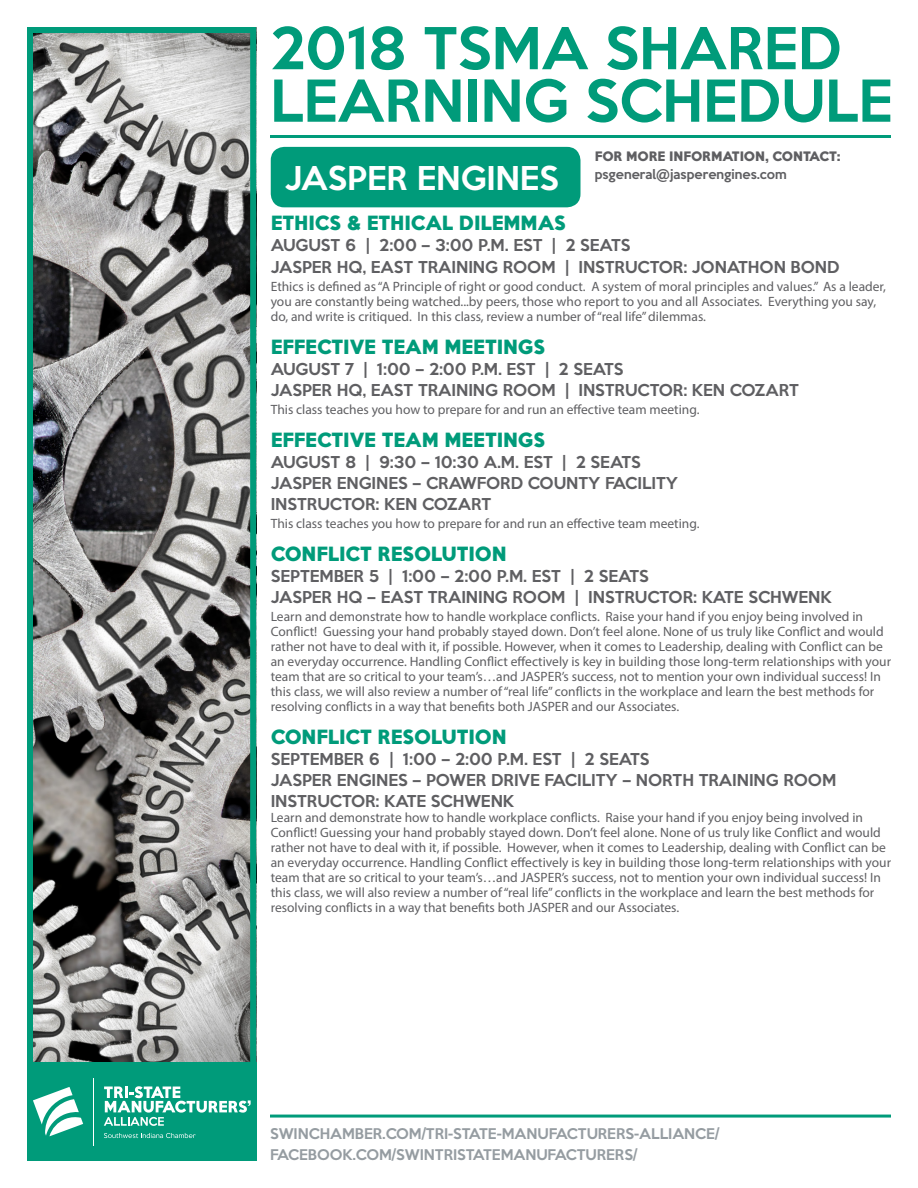
<style>
.page{position:relative;width:918px;height:1188px;background:#fff}
.page>*{position:absolute;margin:0;border:0;box-sizing:border-box;transform-origin:0 0}
.t1{font:500 52.8px/52.5px "Keep Calm";color:#009b7a}
.t2{font:500 30px "Keep Calm";color:#fff}
.t3{font:800 18px "Keep Calm";color:#009b7a}
.t4{font:500 15px/21px "Keep Calm";color:#5f5f62}
.t5{font:13.5px/15px "Myriad Pro";color:#5f5f62}
.t6{font:500 13.5px/21px "Keep Calm";color:#959ca1}
.t7{font:800 12px/18px "Keep Calm";color:#5f5f62}
.s1{font-weight:500}
</style>
<div class="page">
<img style="left:34px;top:34px;width:215px;height:1029px">
<div style="left:27px;top:27px;width:229px;height:1049px;border:6px solid #009b7a"></div>
<div style="left:27px;top:1063px;width:229px;height:98px;background:#009b7a"></div>
<hr style="left:93px;top:1079px;width:1px;height:67px;background:#fff">
<svg style="left:33px;top:1087px;width:50px;height:49px"></svg>
<svg style="left:104px;top:1086px;width:147px;height:40px"></svg>
<svg style="left:104px;top:1133px;width:92px;height:5px"></svg>
<hr style="left:270px;top:135px;width:621px;height:3px;background:#009b7a">
<div style="left:271px;top:147px;width:309px;height:60px;background:#009b7a;border-radius:14px"></div>
<hr style="left:270px;top:1115px;width:621px;height:3px;background:#009b7a">
<p class="t1" style="left:270px;top:18px;width:624px">2018 TSMA SHARED<br>LEARNING SCHEDULE</p>
<p class="t7" style="left:595px;top:147px;width:247px">FOR MORE INFORMATION, CONTACT: <span class="s1">psgeneral@jasperengines.com</span></p>
<p class="t2" style="left:285px;top:152px;width:276px">JASPER ENGINES</p>
<p class="t3" style="left:271px;top:208px;width:297px">ETHICS &amp; ETHICAL DILEMMAS</p>
<p class="t4" style="left:271px;top:233px;width:570px;line-height:21.6px">AUGUST 6 | 2:00 – 3:00 P.M. EST | 2 SEATS<br>JASPER HQ, EAST TRAINING ROOM | INSTRUCTOR: JONATHON BOND</p>
<p class="t5" style="left:271px;top:279px;width:617px">Ethics is defined as “A Principle of right or good conduct. A system of moral principles and values.” As a leader, you are constantly being watched...by peers, those who report to you and all Associates. Everything you say, do, and write is critiqued. In this class, review a number of “real life” dilemmas.</p>
<p class="t3" style="left:271px;top:331px;width:276px">EFFECTIVE TEAM MEETINGS</p>
<p class="t4" style="left:271px;top:357px;width:354px">AUGUST 7 | 1:00 – 2:00 P.M. EST | 2 SEATS</p>
<p class="t4" style="left:271px;top:378px;width:530px">JASPER HQ, EAST TRAINING ROOM | INSTRUCTOR: KEN COZART</p>
<p class="t5" style="left:271px;top:402px;width:430px">This class teaches you how to prepare for and run an effective team meeting.</p>
<p class="t3" style="left:271px;top:424px;width:276px">EFFECTIVE TEAM MEETINGS</p>
<p class="t4" style="left:271px;top:450px;width:371px">AUGUST 8 | 9:30 – 10:30 A.M. EST | 2 SEATS</p>
<p class="t4" style="left:271px;top:471px;width:409px">JASPER ENGINES – CRAWFORD COUNTY FACILITY<br>INSTRUCTOR: KEN COZART</p>
<p class="t5" style="left:271px;top:516px;width:430px">This class teaches you how to prepare for and run an effective team meeting.</p>
<p class="t3" style="left:271px;top:538px;width:237px">CONFLICT RESOLUTION</p>
<p class="t4" style="left:271px;top:564px;width:380px">SEPTEMBER 5 | 1:00 – 2:00 P.M. EST | 2 SEATS</p>
<p class="t4" style="left:271px;top:585px;width:562px">JASPER HQ – EAST TRAINING ROOM | INSTRUCTOR: KATE SCHWENK</p>
<p class="t5" style="left:271px;top:609px;width:622px">Learn and demonstrate how to handle workplace conflicts. Raise your hand if you enjoy being involved in Conflict! Guessing your hand probably stayed down. Don’t feel alone. None of us truly like Conflict and would rather not have to deal with it, if possible. However, when it comes to Leadership, dealing with Conflict can be an everyday occurrence. Handling Conflict effectively is key in building those long-term relationships with your team that are so critical to your team’s…and JASPER’s success, not to mention your own individual success! In this class, we will also review a number of “real life” conflicts in the workplace and learn the best methods for resolving conflicts in a way that benefits both JASPER and our Associates.</p>
<p class="t3" style="left:271px;top:721px;width:237px">CONFLICT RESOLUTION</p>
<p class="t4" style="left:271px;top:747px;width:380px">SEPTEMBER 6 | 1:00 – 2:00 P.M. EST | 2 SEATS</p>
<p class="t4" style="left:271px;top:768px;width:567px">JASPER ENGINES – POWER DRIVE FACILITY – NORTH TRAINING ROOM<br>INSTRUCTOR: KATE SCHWENK</p>
<p class="t5" style="left:271px;top:810px;width:622px">Learn and demonstrate how to handle workplace conflicts. Raise your hand if you enjoy being involved in Conflict! Guessing your hand probably stayed down. Don’t feel alone. None of us truly like Conflict and would rather not have to deal with it, if possible. However, when it comes to Leadership, dealing with Conflict can be an everyday occurrence. Handling Conflict effectively is key in building those long-term relationships with your team that are so critical to your team’s…and JASPER’s success, not to mention your own individual success! In this class, we will also review a number of “real life” conflicts in the workplace and learn the best methods for resolving conflicts in a way that benefits both JASPER and our Associates.</p>
<p class="t6" style="left:270px;top:1122px;width:451px">SWINCHAMBER.COM/TRI-STATE-MANUFACTURERS-ALLIANCE/<br>FACEBOOK.COM/SWINTRISTATEMANUFACTURERS/</p>
</div>
